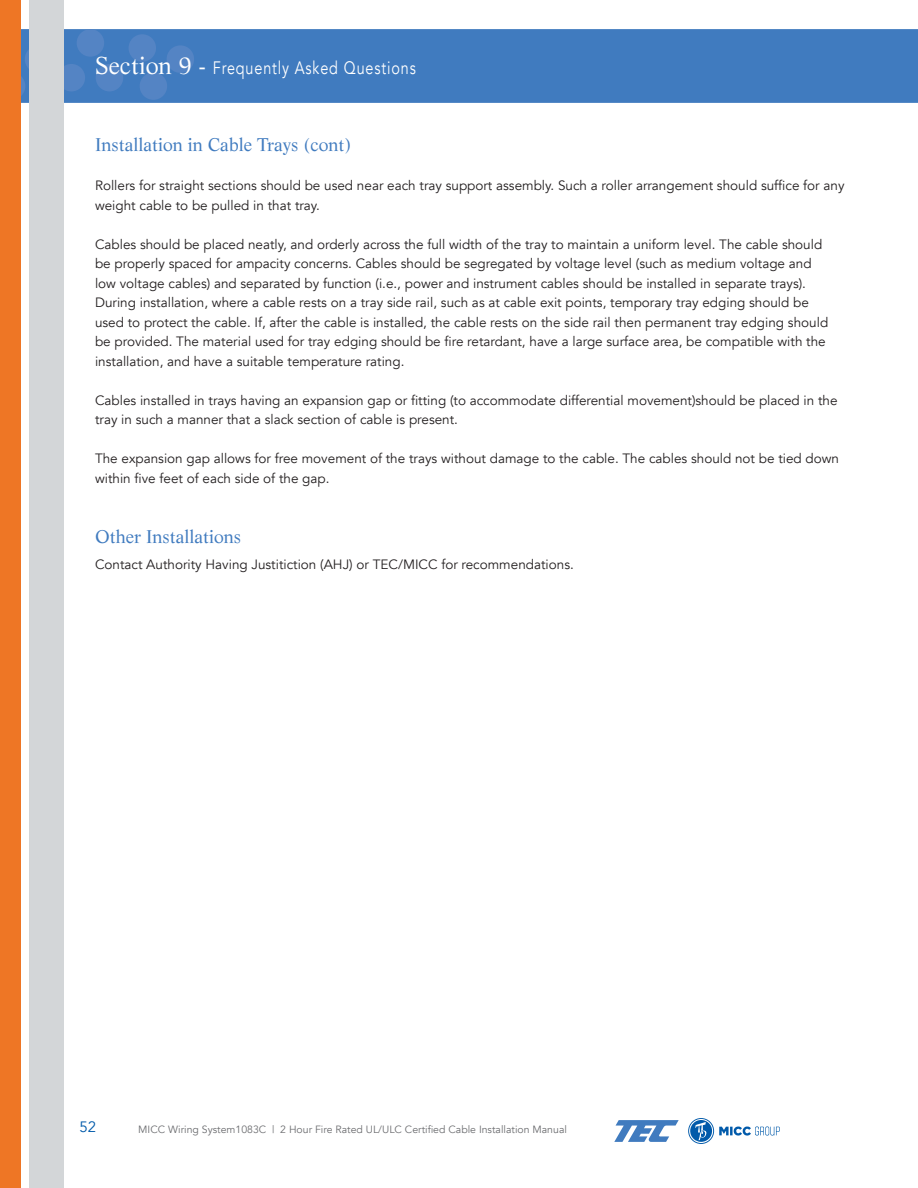
<style>
.page{position:relative;width:918px;height:1188px;background:#fff}
.page>*{position:absolute;margin:0;border:0;box-sizing:border-box;transform-origin:0 0}
.t1{font:18px "Life";color:#407bbf}
.t2{font:18px "Avenir";letter-spacing:.06em;color:#fff;scale:.8 1}
.t3{font:15px "Avenir";color:#015aaa}
.t4{font:13.5px/19.5px "Avenir";color:#231f20}
.t5{font:10.5px "Avenir";color:#6c6d70}
.s1{font-family:"Life";font-size:24px}
</style>
<div class="page">
<div style="left:0;top:29px;width:918px;height:74px;background:#407bbf"></div>
<svg style="left:21px;top:29px;width:174px;height:72px"></svg>
<div style="left:30px;top:0;width:34px;height:1188px;background:#d3d6d8"></div>
<div style="left:0;top:0;width:21px;height:1188px;background:#ee7625"></div>
<svg style="left:688px;top:1118px;width:92px;height:26px"></svg>
<svg style="left:614px;top:1120px;width:65px;height:22px"></svg>
<h1 class="t2" style="left:95px;top:57px;width:402px"><span class="s1">Section 9 -</span> Frequently Asked Questions</h1>
<h1 class="t1" style="left:95px;top:134px;width:258px">Installation in Cable Trays (cont)</h1>
<p class="t4" style="left:95px;top:176px;width:751px">Rollers for straight sections should be used near each tray support assembly. Such a roller arrangement should suffice for any weight cable to be pulled in that tray.</p>
<p class="t4" style="left:95px;top:234px;width:735px">Cables should be placed neatly, and orderly across the full width of the tray to maintain a uniform level. The cable should be properly spaced for ampacity concerns. Cables should be segregated by voltage level (such as medium voltage and low voltage cables) and separated by function (i.e., power and instrument cables should be installed in separate trays).<br>During installation, where a cable rests on a tray side rail, such as at cable exit points, temporary tray edging should be used to protect the cable. If, after the cable is installed, the cable rests on the side rail then permanent tray edging should be provided. The material used for tray edging should be fire retardant, have a large surface area, be compatible with the installation, and have a suitable temperature rating.</p>
<p class="t4" style="left:95px;top:390px;width:744px">Cables installed in trays having an expansion gap or fitting (to accommodate differential movement)should be placed in the tray in such a manner that a slack section of cable is present.</p>
<p class="t4" style="left:95px;top:449px;width:746px">The expansion gap allows for free movement of the trays without damage to the cable. The cables should not be tied down within five feet of each side of the gap.</p>
<h1 class="t1" style="left:95px;top:526px;width:148px">Other Installations</h1>
<p class="t4" style="left:95px;top:555px;width:480px">Contact Authority Having Justitiction (AHJ) or TEC/MICC for recommendations.</p>
<p class="t3" style="left:80px;top:1118px;width:18px">52</p>
<p class="t5" style="left:138px;top:1123px;width:430px">MICC Wiring System1083C | 2 Hour Fire Rated UL/ULC Certified Cable Installation Manual</p>
</div>
